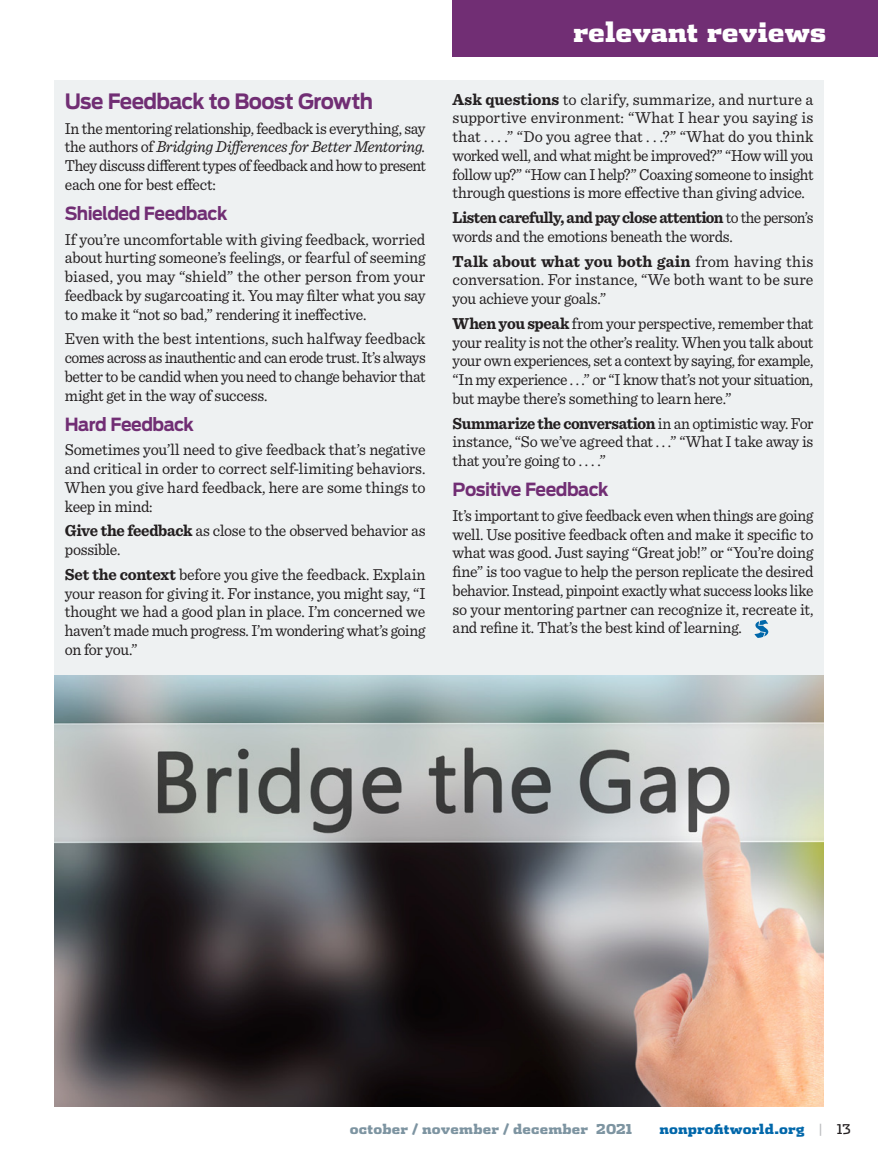
<style>
.page{position:relative;width:878px;height:1161px;background:#fff}
.page>*{position:absolute;margin:0;border:0;box-sizing:border-box;transform-origin:0 0}
.Eyebrow_Head{font:900 27px "Dispatch";letter-spacing:-.005em;color:#fff}
.Sidebar_Head{font:700 21px "Antenna";letter-spacing:-.03em;color:#712e74;scale:.95 1}
.Sidebar_Head-2{font:700 18px "Antenna";letter-spacing:-.03em;color:#712e74;scale:.95 1}
.Feature_Copy{font:16.5px/18.8px "Sentinel";letter-spacing:-.02em;color:#231f20;text-align:justify;scale:.94 1}
.Feature_Copy-2{font:16.5px/18.8px "Sentinel";letter-spacing:-.02em;color:#231f20;text-align:justify;scale:.96 1}
.Feature_Copy-3{font:16.5px/18.8px "Sentinel";letter-spacing:-.02em;color:#231f20;text-align:justify}
.Feature_Copy-4{font:16.5px/18.8px "Sentinel";letter-spacing:-.02em;color:#231f20;scale:.95 1}
.Feature_Copy-5{font:16.5px/18.8px "Sentinel";letter-spacing:-.02em;color:#231f20;scale:.93 1}
.t1{font:900 13.5px "Dispatch";letter-spacing:.01em;color:#7d94a1}
.t2{font:900 13.5px "Dispatch";letter-spacing:.01em;color:#0067aa}
.s1{font-style:italic}
.s2{font-weight:700}
.s3{font-weight:400;color:#bcbdc0}
.s4{font-weight:400;color:#231f20}
</style>
<div class="page">
<div style="left:54px;top:80px;width:770px;height:596px;background:#eef1f2"></div>
<div style="left:452px;top:0;width:426px;height:57px;background:#712e74"></div>
<svg style="left:754px;top:620px;width:14px;height:18px"></svg>
<img style="left:54px;top:676px;width:770px;height:431px">
<p class="Sidebar_Head" style="left:65px;top:89px;width:326px">Use Feedback to Boost Growth</p>
<p class="Feature_Copy" style="left:65px;top:118px;width:385px">In the mentoring relationship, feedback is everything, say the authors of <span class="s1">Bridging Differences for Better Mentoring.<br></span>They discuss different types of feedback and how to present each one for best effect:</p>
<p class="Sidebar_Head-2" style="left:65px;top:203px;width:173px">Shielded Feedback</p>
<p class="Feature_Copy-2" style="left:65px;top:229px;width:377px">If you’re uncomfortable with giving feedback, worried about hurting someone’s feelings, or fearful of seeming biased, you may “shield” the other person from your feedback by sugarcoating it. You may filter what you say to make it “not so bad,” rendering it ineffective.</p>
<p class="Feature_Copy-3" style="left:65px;top:328px;width:362px">Even with the best intentions, such halfway feedback comes across as inauthentic and can erode trust. It’s always better to be candid when you need to change behavior that might get in the way of success.</p>
<p class="Sidebar_Head-2" style="left:65px;top:413px;width:137px">Hard Feedback</p>
<p class="Feature_Copy-2" style="left:65px;top:439px;width:377px">Sometimes you’ll need to give feedback that’s negative and critical in order to correct self-limiting behaviors.<br>When you give hard feedback, here are some things to keep in mind:</p>
<p class="Feature_Copy-4" style="left:65px;top:520px;width:381px"><span class="s2">Give the feedback</span> as close to the observed behavior as possible.</p>
<p class="Feature_Copy-2" style="left:65px;top:564px;width:377px"><span class="s2">Set the context</span> before you give the feedback. Explain your reason for giving it. For instance, you might say, “I thought we had a good plan in place. I’m concerned we haven’t made much progress. I’m wondering what’s going on for you.”</p>
<p class="Eyebrow_Head" style="left:573px;top:13px;width:254px">relevant reviews</p>
<p class="Feature_Copy-3" style="left:452px;top:89px;width:362px"><span class="s2">Ask questions</span> to clarify, summarize, and nurture a supportive environment: “What I hear you saying is that . . . .” “Do you agree that . . .?” “What do you think worked well, and what might be improved?” “How will you follow up?” “How can I help?” Coaxing someone to insight through questions is more effective than giving advice.</p>
<p class="Feature_Copy-5" style="left:452px;top:207px;width:389px"><span class="s2">Listen carefully, and pay close attention</span> to the person’s words and the emotions beneath the words.</p>
<p class="Feature_Copy-3" style="left:452px;top:251px;width:362px"><span class="s2">Talk about what you both gain</span> from having this conversation. For instance, “We both want to be sure you achieve your goals.”</p>
<p class="Feature_Copy-4" style="left:452px;top:313px;width:381px;text-align:justify"><span class="s2">When you speak</span> from your perspective, remember that your reality is not the other’s reality. When you talk about your own experiences, set a context by saying, for example, “In my experience . . .” or “I know that’s not your situation, but maybe there’s something to learn here.”</p>
<p class="Feature_Copy" style="left:452px;top:413px;width:385px"><span class="s2">Summarize the conversation</span> in an optimistic way. For instance, “So we’ve agreed that . . .” “What I take away is that you’re going to . . . .”</p>
<p class="Sidebar_Head-2" style="left:452px;top:479px;width:165px">Positive Feedback</p>
<p class="Feature_Copy" style="left:452px;top:505px;width:385px">It’s important to give feedback even when things are going well. Use positive feedback often and make it specific to what was good. Just saying “Great job!” or “You’re doing fine” is too vague to help the person replicate the desired behavior. Instead, pinpoint exactly what success looks like so your mentoring partner can recognize it, recreate it, and refine it. That’s the best kind of learning.</p>
<p class="t1" style="left:350px;top:1119px;width:284px">october / november / december 2021</p>
<p class="t2" style="left:659px;top:1119px;width:193px">nonprofitworld.org <span class="s3">|</span> <span class="s4">13</span></p>
</div>
